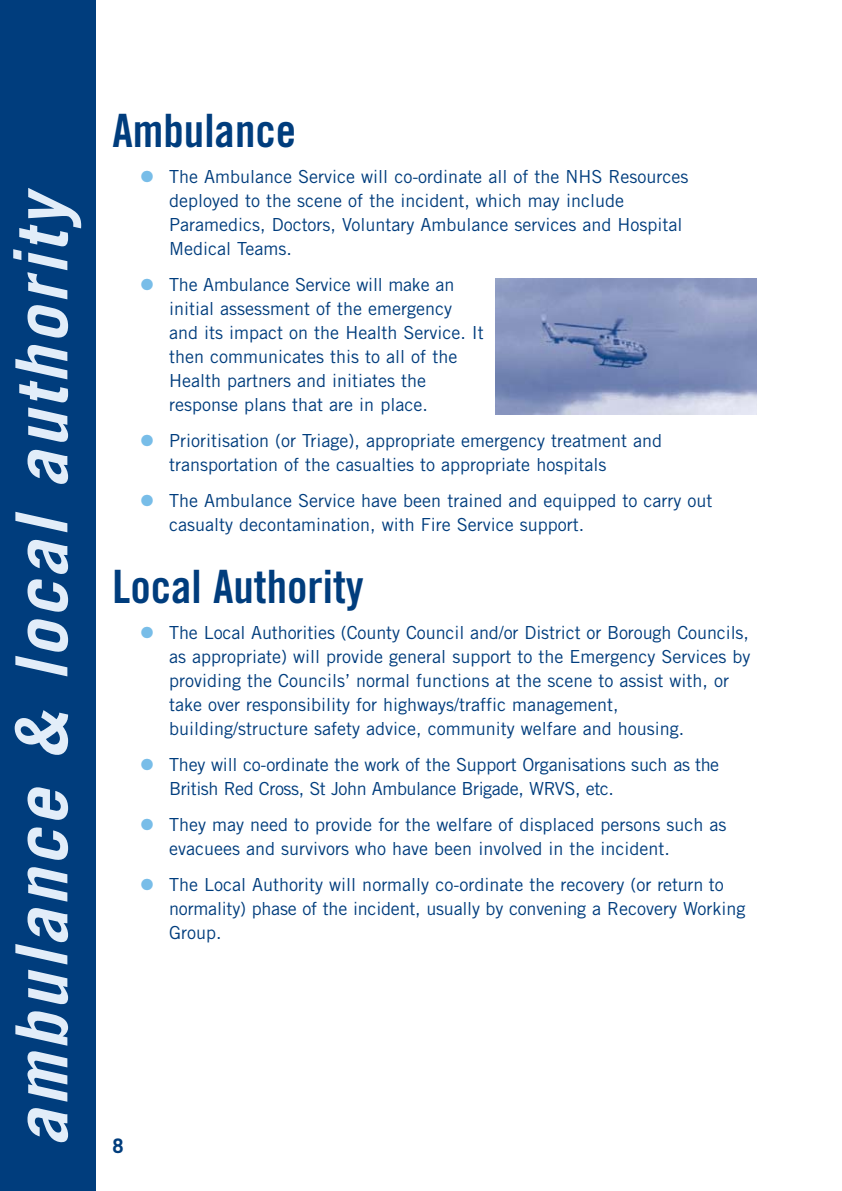
<style>
.page{position:relative;width:842px;height:1191px;background:#fff}
.page>*{position:absolute;margin:0;border:0;box-sizing:border-box;transform-origin:0 0}
.t1{font:italic 700 72px "Trade Gothic";letter-spacing:.055em;color:#e2edf9}
.t2{font:46px "Trade Gothic Bold Cond Twenty";color:#003d7d}
.t3{font:700 20px "Trade Gothic";color:#003d7d}
.t4{font:18px/24px "Trade Gothic";color:#003d7d}
.s1{color:#78bde8}
</style>
<div class="page">
<div style="left:0;top:0;width:95px;height:1191px;background:#003d7d"></div>
<img style="left:495px;top:278px;width:261px;height:136px">
<h1 class="t1" style="left:15px;top:1146px;width:951px;rotate:-90deg">ambulance &amp; local authority</h1>
<h2 class="t2" style="left:112px;top:114px;width:185px">Ambulance</h2>
<p class="t4" style="left:169px;top:166px;width:521px;text-indent:-28px"><span class="s1">●</span> The Ambulance Service will co-ordinate all of the NHS Resources deployed to the scene of the incident, which may include Paramedics, Doctors, Voluntary Ambulance services and Hospital Medical Teams.</p>
<p class="t4" style="left:169px;top:274px;width:316px;text-indent:-28px"><span class="s1">●</span> The Ambulance Service will make an initial assessment of the emergency and its impact on the Health Service. It then communicates this to all of the Health partners and initiates the response plans that are in place.</p>
<p class="t4" style="left:169px;top:430px;width:494px;text-indent:-28px"><span class="s1">●</span> Prioritisation (or Triage), appropriate emergency treatment and transportation of the casualties to appropriate hospitals</p>
<p class="t4" style="left:169px;top:490px;width:545px;text-indent:-28px"><span class="s1">●</span> The Ambulance Service have been trained and equipped to carry out casualty decontamination, with Fire Service support.</p>
<h2 class="t2" style="left:112px;top:570px;width:253px">Local Authority</h2>
<p class="t4" style="left:169px;top:622px;width:583px;text-indent:-28px"><span class="s1">●</span> The Local Authorities (County Council and/or District or Borough Councils, as appropriate) will provide general support to the Emergency Services by providing the Councils’ normal functions at the scene to assist with, or take over responsibility for highways/traffic management, building/structure safety advice, community welfare and housing.</p>
<p class="t4" style="left:169px;top:754px;width:552px;text-indent:-28px"><span class="s1">●</span> They will co-ordinate the work of the Support Organisations such as the<br>British Red Cross, St John Ambulance Brigade, WRVS, etc.</p>
<p class="t4" style="left:169px;top:814px;width:559px;text-indent:-28px"><span class="s1">●</span> They may need to provide for the welfare of displaced persons such as evacuees and survivors who have been involved in the incident.</p>
<p class="t4" style="left:169px;top:874px;width:578px;text-indent:-28px"><span class="s1">●</span> The Local Authority will normally co-ordinate the recovery (or return to normality) phase of the incident, usually by convening a Recovery Working<br>Group.</p>
<p class="t3" style="left:112px;top:1138px;width:13px">8</p>
</div>
